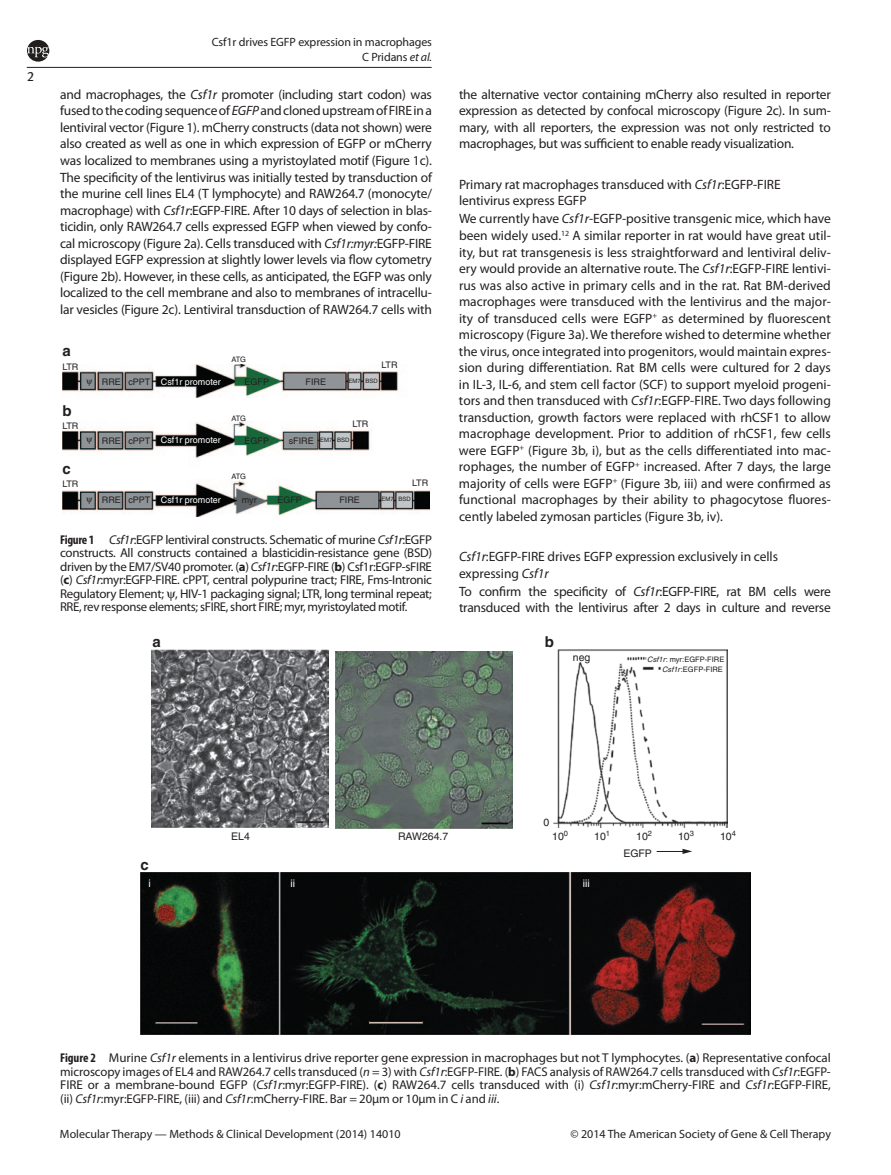
<style>
.page{position:relative;width:891px;height:1175px;background:#fff}
.page>*{position:absolute;margin:0;border:0;box-sizing:border-box;transform-origin:0 0}
.t1{font:700 15px "Helvetica";color:#231f20}
.t2{font:13.5px/16.5px "Myriad Pro";letter-spacing:-.015em;color:#231f20;text-align:justify}
.t3{font:13.5px "Meta Book LF";color:#231f20}
.t4{font:12.75px/13.5px "Myriad Pro";letter-spacing:-.01em;color:#231f20;text-align:justify}
.t5{font:12px/15px "Myriad Pro";color:#231f20;text-align:right}
.t6{font:10.5px "Helvetica";color:#231f20}
.t7{font:10.5px "Helvetica";color:#fff}
.t8{font:9px "Helvetica";color:#fff}
.t9{font:9px "Helvetica";color:#231f20}
.t10{font:7.5px/10.4px "Helvetica";color:#231f20;text-align:right}
.t11{font:6px "Helvetica";color:#231f20}
.s1{font-style:italic}
.s2{color:#231f20}
.s3{font-size:9px}
.s4{font-weight:700;font-stretch:condensed}
.s5{font-weight:700}
</style>
<div class="page">
<svg style="left:27px;top:40px;width:22px;height:22px"></svg>
<hr style="left:27px;top:67px;width:405px;height:1px;background:#231f20">
<img style="left:63px;top:364px;width:367px;height:152px">
<img style="left:151px;top:650px;width:178px;height:177px">
<img style="left:140px;top:872px;width:611px;height:162px">
<img style="left:336px;top:651px;width:176px;height:177px">
<img style="left:554px;top:650px;width:173px;height:177px">
<svg style="left:657px;top:848px;width:35px;height:6px"></svg>
<svg style="left:86px;top:379px;width:6px;height:7px"></svg>
<svg style="left:86px;top:438px;width:6px;height:6px"></svg>
<svg style="left:86px;top:497px;width:6px;height:6px"></svg>
<p class="t3" style="left:27px;top:69px;width:9px">2</p>
<p class="t5" style="left:212px;top:34px;width:222px">Csf1r drives EGFP expression in macrophages<br>C Pridans <span class="s1">et al.</span></p>
<p class="t2" style="left:60px;top:86px;width:373px">and macrophages, the <span class="s1">Csf1r</span> promoter (including start codon) was fused to the coding sequence of <span class="s1">EGFP</span> and cloned upstream of FIRE in a lentiviral vector (Figure 1). mCherry constructs (data not shown) were also created as well as one in which expression of EGFP or mCherry was localized to membranes using a myristoylated motif (Figure 1c).<br>The specificity of the lentivirus was initially tested by transduction of the murine cell lines EL4 (T lymphocyte) and RAW264.7 (monocyte/ macrophage) with <span class="s1">Csf1r</span>:EGFP-FIRE. After 10 days of selection in blas&shy;ticidin, only RAW264.7 cells expressed EGFP when viewed by confo&shy;cal microscopy (Figure 2a). Cells transduced with <span class="s1">Csf1r:myr:</span>EGFP-FIRE displayed EGFP expression at slightly lower levels via flow cytometry (Figure 2b). However, in these cells, as anticipated, the EGFP was only localized to the cell membrane and also to membranes of intracellu&shy;lar vesicles (Figure 2c). Lentiviral transduction of RAW264.7 cells with</p>
<p class="t2" style="left:459px;top:86px;width:373px">the alternative vector containing mCherry also resulted in reporter expression as detected by confocal microscopy (Figure 2c). In sum&shy;mary, with all reporters, the expression was not only restricted to macrophages, but was sufficient to enable ready visualization.</p>
<p class="t2" style="left:459px;top:176px;width:323px">Primary rat macrophages transduced with <span class="s1">Csf1r</span>:EGFP-FIRE lentivirus express EGFP</p>
<p class="t2" style="left:459px;top:210px;width:373px">We currently have <span class="s1">Csf1r</span>-EGFP-positive transgenic mice, which have been widely used.<sup>12</sup> A similar reporter in rat would have great util&shy;ity, but rat transgenesis is less straightforward and lentiviral deliv&shy;ery would provide an alternative route. The <span class="s1">Csf1r</span>:EGFP-FIRE lentivi&shy;rus was also active in primary cells and in the rat. Rat BM-derived macrophages were transduced with the lentivirus and the major&shy;ity of transduced cells were EGFP<sup>+</sup> as determined by fluorescent microscopy (Figure 3a). We therefore wished to determine whether the virus, once integrated into progenitors, would maintain expres&shy;sion during differentiation. Rat BM cells were cultured for 2 days in IL-3, IL-6, and stem cell factor (SCF) to support myeloid progeni&shy;tors and then transduced with <span class="s1">Csf1r</span>:EGFP-FIRE. Two days following transduction, growth factors were replaced with rhCSF1 to allow macrophage development. Prior to addition of rhCSF1, few cells were EGFP<sup>+</sup> (Figure 3b, i), but as the cells differentiated into mac&shy;rophages, the number of EGFP<sup>+</sup> increased. After 7 days, the large majority of cells were EGFP<sup>+</sup> (Figure 3b, iii) and were confirmed as functional macrophages by their ability to phagocytose fluores&shy;cently labeled zymosan particles (Figure 3b, iv).</p>
<p class="t2" style="left:459px;top:548px;width:321px"><span class="s1">Csf1r</span>:EGFP-FIRE drives EGFP expression exclusively in cells expressing <span class="s1">Csf1r</span></p>
<p class="t2" style="left:459px;top:582px;width:373px">To confirm the specificity of <span class="s1">Csf1r</span>:EGFP-FIRE, rat BM cells were transduced with the lentivirus after 2 days in culture and reverse</p>
<p class="t1" style="left:63px;top:341px;width:10px">a</p>
<p class="t10" style="left:232px;top:354px;width:16px">ATG</p>
<p class="t9" style="left:382px;top:360px;width:18px">LTR</p>
<p class="t9" style="left:62px;top:361px;width:18px">LTR</p>
<p class="t8" style="left:161px;top:377px;width:62px">Csf1r promoter</p>
<p class="t9" style="left:102px;top:377px;width:50px">RRE cPPT</p>
<p class="t9" style="left:245px;top:377px;width:26px">EGFP</p>
<p class="t9" style="left:306px;top:377px;width:22px">FIRE</p>
<p class="t11" style="left:349px;top:378px;width:31px">EM7 BSD</p>
<p class="t1" style="left:63px;top:401px;width:11px">b</p>
<p class="t10" style="left:232px;top:413px;width:16px">ATG</p>
<p class="t9" style="left:352px;top:419px;width:18px">LTR</p>
<p class="t9" style="left:62px;top:420px;width:18px">LTR</p>
<p class="t8" style="left:102px;top:435px;width:120px"><span class="s2">RRE cPPT</span> Csf1r promoter</p>
<p class="t9" style="left:245px;top:435px;width:26px">EGFP</p>
<p class="t11" style="left:289px;top:436px;width:62px"><span class="s3">sFIRE</span> EM7 BSD</p>
<p class="t1" style="left:63px;top:459px;width:10px">c</p>
<p class="t10" style="left:232px;top:471px;width:16px">ATG</p>
<p class="t9" style="left:412px;top:478px;width:18px">LTR</p>
<p class="t9" style="left:62px;top:479px;width:18px">LTR</p>
<p class="t8" style="left:102px;top:494px;width:120px"><span class="s2">RRE cPPT</span> Csf1r promoter</p>
<p class="t9" style="left:242px;top:494px;width:16px">myr</p>
<p class="t9" style="left:277px;top:494px;width:26px">EGFP</p>
<p class="t9" style="left:339px;top:494px;width:22px">FIRE</p>
<p class="t11" style="left:381px;top:495px;width:31px">EM7 BSD</p>
<p class="t4" style="left:60px;top:532px;width:373px"><span class="s4">Figure 1</span> <span class="s1">Csf1r</span>:EGFP lentiviral constructs. Schematic of murine <span class="s1">Csf1r</span>:EGFP constructs. All constructs contained a blasticidin-resistance gene (BSD) driven by the EM7/SV40 promoter. (<span class="s5">a</span>) <span class="s1">Csf1r</span>:EGFP-FIRE (<span class="s5">b</span>) Csf1r:EGFP-sFIRE (<span class="s5">c</span>) <span class="s1">Csf1r</span>:myr:EGFP-FIRE. cPPT, central polypurine tract; FIRE, Fms-Intronic Regulatory Element; , HIV-1 packaging signal; LTR, long terminal repeat; RRE, rev response elements; sFIRE, short FIRE; myr, myristoylated motif.</p>
<p class="t1" style="left:153px;top:632px;width:10px">a</p>
<p class="t1" style="left:545px;top:632px;width:11px">b</p>
<p class="t6" style="left:573px;top:651px;width:19px">neg</p>
<p class="t10" style="left:647px;top:654px;width:79px"><span class="s1">Csf1r</span>: myr:EGFP-FIRE<br><span class="s1">Csf1r</span>:EGFP-FIRE</p>
<p class="t1" style="left:140px;top:855px;width:10px">c</p>
<p class="t6" style="left:544px;top:816px;width:7px">0</p>
<p class="t6" style="left:231px;top:829px;width:20px">EL4</p>
<p class="t6" style="left:398px;top:829px;width:52px">RAW264.7</p>
<p class="t6" style="left:552px;top:830px;width:17px">10<sup>0</sup></p>
<p class="t6" style="left:594px;top:830px;width:17px">10<sup>1</sup></p>
<p class="t6" style="left:636px;top:830px;width:17px">10<sup>2</sup></p>
<p class="t6" style="left:623px;top:847px;width:30px">EGFP</p>
<p class="t7" style="left:148px;top:877px;width:4px">i</p>
<p class="t7" style="left:290px;top:877px;width:6px">ii</p>
<p class="t7" style="left:583px;top:877px;width:8px">iii</p>
<p class="t6" style="left:678px;top:830px;width:17px">10<sup>3</sup></p>
<p class="t6" style="left:720px;top:830px;width:17px">10<sup>4</sup></p>
<p class="t4" style="left:60px;top:1051px;width:772px"><span class="s4">Figure 2</span> Murine <span class="s1">Csf1r</span> elements in a lentivirus drive reporter gene expression in macrophages but not T lymphocytes. (<span class="s5">a</span>) Representative confocal microscopy images of EL4 and RAW264.7 cells transduced (<span class="s1">n</span> = 3) with <span class="s1">Csf1r</span>:EGFP-FIRE. (<span class="s5">b</span>) FACS analysis of RAW264.7 cells transduced with <span class="s1">Csf1r</span>:EGFP-FIRE or a membrane-bound EGFP (<span class="s1">Csf1r</span>:myr:EGFP-FIRE). (<span class="s5">c</span>) RAW264.7 cells transduced with (i) <span class="s1">Csf1r</span>:myr:mCherry-FIRE and <span class="s1">Csf1r</span>:EGFP-FIRE, (ii) <span class="s1">Csf1r</span>:myr:EGFP-FIRE, (iii) and <span class="s1">Csf1r</span>:mCherry-FIRE. Bar = 20µm or 10µm in C <span class="s1">i</span> and <span class="s1">iii</span>.</p>
<p class="t5" style="left:60px;top:1126px;width:342px">Molecular Therapy — Methods &amp; Clinical Development (2014) 14010</p>
<p class="t5" style="left:570px;top:1126px;width:262px">© 2014 The American Society of Gene &amp; Cell Therapy</p>
</div>
